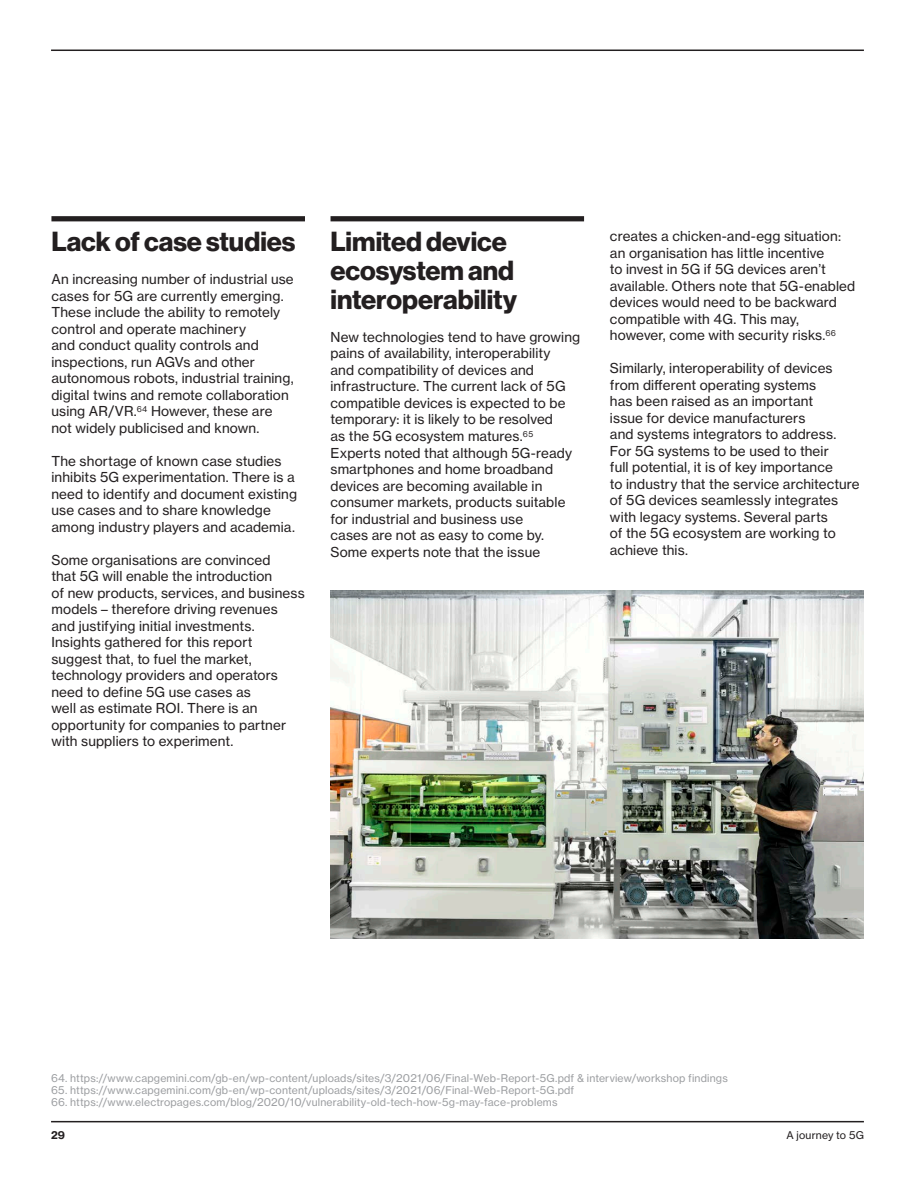
<style>
.page{position:relative;width:915px;height:1191px;background:#fff}
.page>*{position:absolute;margin:0;border:0;box-sizing:border-box;transform-origin:0 0}
._18pt_Heading{font:700 27px/28.8px "Verizon NHGDS";color:#231f20}
._9pt_Body_text_regul{font:13.5px/16.5px "Verizon NHGTX";letter-spacing:.01em;color:#231f20}
._7pt_Footer_text{font:10.5px "Verizon NHGTX";letter-spacing:.02em;color:#9d9fa2}
.t1{font:10.5px "Verizon NHGTX";letter-spacing:.015em;color:#231f20}
.t2{font:700 10.5px "Verizon NHGTX";color:#231f20}
</style>
<div class="page">
<div style="left:51px;top:216px;width:254px;height:5px;background:#231f20"></div>
<div style="left:330px;top:216px;width:254px;height:5px;background:#231f20"></div>
<img style="left:330px;top:590px;width:533px;height:348px">
<hr style="left:51px;top:1121px;width:812px;height:1px;background:#231f20">
<hr style="left:51px;top:50px;width:812px;height:1px;background:#231f20">
<p class="_18pt_Heading" style="left:51px;top:227px;width:245px">Lack of case studies</p>
<p class="_9pt_Body_text_regul" style="left:51px;top:271px;width:244px">An increasing number of industrial use cases for 5G are currently emerging.<br>These include the ability to remotely control and operate machinery<br>and conduct quality controls and inspections, run AGVs and other autonomous robots, industrial training, digital twins and remote collaboration using AR/VR.<sup>64</sup> However, these are not widely publicised and known.</p>
<p class="_9pt_Body_text_regul" style="left:51px;top:452px;width:247px">The shortage of known case studies inhibits 5G experimentation. There is a need to identify and document existing use cases and to share knowledge among industry players and academia.</p>
<p class="_9pt_Body_text_regul" style="left:51px;top:551px;width:255px">Some organisations are convinced<br>that 5G will enable the introduction<br>of new products, services, and business models – therefore driving revenues<br>and justifying initial investments.<br>Insights gathered for this report suggest that, to fuel the market, technology providers and operators need to define 5G use cases as<br>well as estimate ROI. There is an opportunity for companies to partner with suppliers to experiment.</p>
<p class="_18pt_Heading" style="left:330px;top:227px;width:188px">Limited device ecosystem and interoperability</p>
<p class="_9pt_Body_text_regul" style="left:330px;top:328px;width:251px">New technologies tend to have growing pains of availability, interoperability<br>and compatibility of devices and infrastructure. The current lack of 5G compatible devices is expected to be temporary: it is likely to be resolved<br>as the 5G ecosystem matures.<sup>65<br></sup>Experts noted that although 5G-ready smartphones and home broadband devices are becoming available in consumer markets, products suitable for industrial and business use<br>cases are not as easy to come by.<br>Some experts note that the issue</p>
<p class="_9pt_Body_text_regul" style="left:609px;top:228px;width:247px">creates a chicken-and-egg situation: an organisation has little incentive<br>to invest in 5G if 5G devices aren’t available. Others note that 5G-enabled devices would need to be backward compatible with 4G. This may, however, come with security risks.<sup>66</sup></p>
<p class="_9pt_Body_text_regul" style="left:609px;top:360px;width:251px">Similarly, interoperability of devices from different operating systems<br>has been raised as an important<br>issue for device manufacturers<br>and systems integrators to address.<br>For 5G systems to be used to their<br>full potential, it is of key importance<br>to industry that the service architecture of 5G devices seamlessly integrates with legacy systems. Several parts<br>of the 5G ecosystem are working to achieve this.</p>
<p class="_7pt_Footer_text" style="left:51px;top:1071px;width:678px">64. https://www.capgemini.com/gb-en/wp-content/uploads/sites/3/2021/06/Final-Web-Report-5G.pdf &amp; interview/workshop findings</p>
<p class="_7pt_Footer_text" style="left:51px;top:1083px;width:524px">65. https://www.capgemini.com/gb-en/wp-content/uploads/sites/3/2021/06/Final-Web-Report-5G.pdf</p>
<p class="_7pt_Footer_text" style="left:51px;top:1095px;width:508px">66. https://www.electropages.com/blog/2020/10/vulnerability-old-tech-how-5g-may-face-problems</p>
<p class="t2" style="left:51px;top:1128px;width:16px">29</p>
<p class="t1" style="left:786px;top:1128px;width:79px">A journey to 5G</p>
</div>
